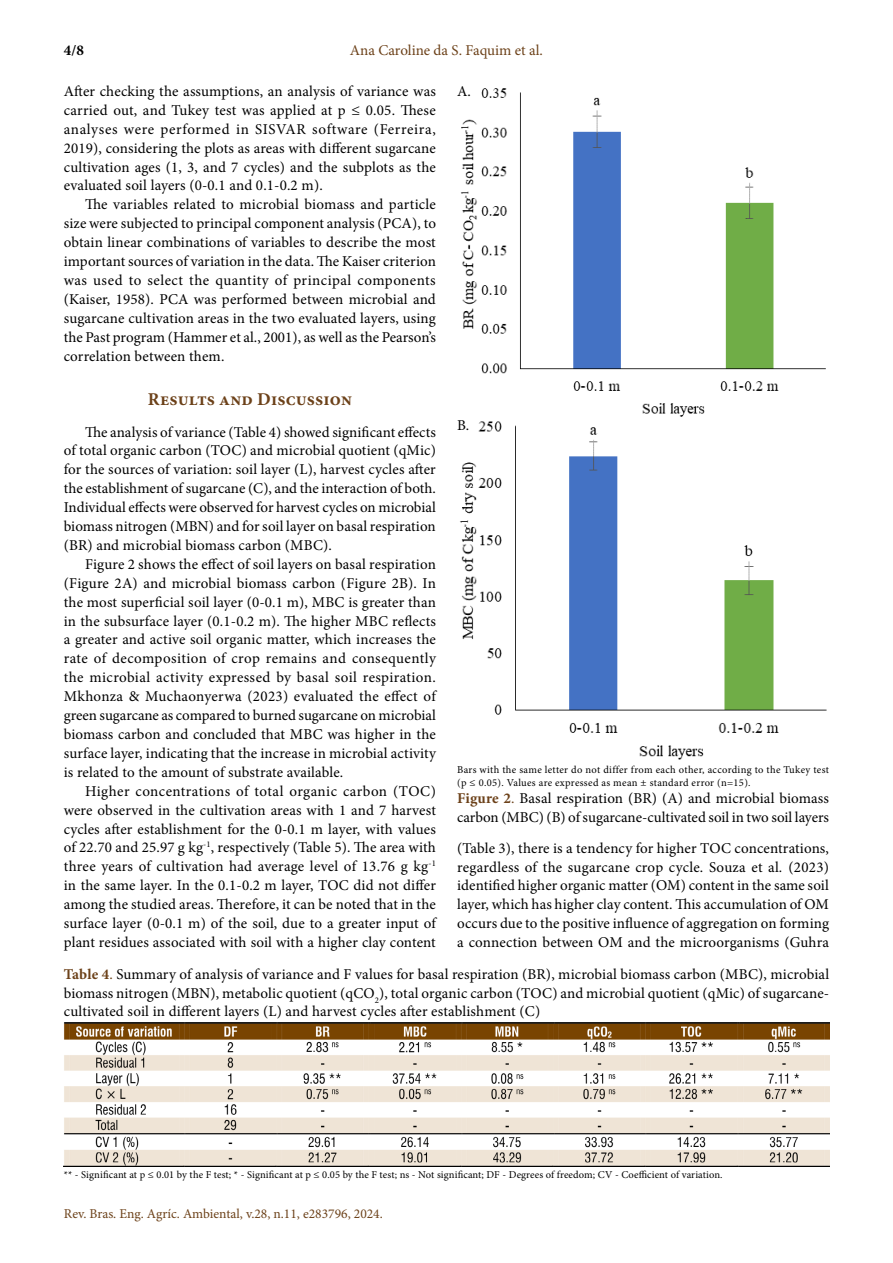
<style>
.page{position:relative;width:893px;height:1263px;background:#fff}
.page>*{position:absolute;margin:0;border:0;box-sizing:border-box;transform-origin:0 0}
.t1{font:700 18px "Minion Pro";letter-spacing:.01em;color:#6c4119}
.t2{font:15px/18.9px "Minion Pro";letter-spacing:.005em;color:#000;text-align:justify}
.t3{font:15px "Minion Pro";color:#6c4119}
.t4{font:700 15px "Minion Pro";color:#000}
.t5{font:13.5px "Minion Pro";color:#6c4119}
.t6{font:10.5px/12.6px "Minion Pro";letter-spacing:.02em;color:#000}
.s1{font-weight:700;color:#6c4119}
.s2{color:#6c4119}
.s3{font-style:italic}
</style>
<div class="page">
<img style="left:64px;top:1023px;width:765px;height:143px">
<img style="left:460px;top:88px;width:367px;height:672px">
<p class="t4" style="left:64px;top:40px;width:21px">4/8</p>
<p class="t3" style="left:350px;top:40px;width:195px">Ana Caroline da S. Faquim et al.</p>
<p class="t2" style="left:64px;top:82px;width:374px">After checking the assumptions, an analysis of variance was carried out, and Tukey test was applied at p ≤ 0.05. These analyses were performed in SISVAR software (Ferreira, 2019), considering the plots as areas with different sugarcane cultivation ages (1, 3, and 7 cycles) and the subplots as the evaluated soil layers (0-0.1 and 0.1-0.2 m).</p>
<p class="t2" style="left:64px;top:195px;width:374px;text-indent:21px">The variables related to microbial biomass and particle size were subjected to principal component analysis (PCA), to obtain linear combinations of variables to describe the most important sources of variation in the data. The Kaiser criterion was used to select the quantity of principal components (Kaiser, 1958). PCA was performed between microbial and sugarcane cultivation areas in the two evaluated layers, using the Past program (Hammer et al., 2001), as well as the Pearson’s correlation between them.</p>
<p class="t1" style="left:148px;top:386px;width:206px">Results and Discussion</p>
<p class="t2" style="left:64px;top:422px;width:374px;text-indent:21px">The analysis of variance (Table 4) showed significant effects of total organic carbon (TOC) and microbial quotient (qMic) for the sources of variation: soil layer (L), harvest cycles after the establishment of sugarcane (C), and the interaction of both.<br>Individual effects were observed for harvest cycles on microbial biomass nitrogen (MBN) and for soil layer on basal respiration (BR) and microbial biomass carbon (MBC).</p>
<p class="t2" style="left:64px;top:555px;width:374px;text-indent:21px">Figure 2 shows the effect of soil layers on basal respiration (Figure 2A) and microbial biomass carbon (Figure 2B). In the most superficial soil layer (0-0.1 m), MBC is greater than in the subsurface layer (0.1-0.2 m). The higher MBC reflects a greater and active soil organic matter, which increases the rate of decomposition of crop remains and consequently the microbial activity expressed by basal soil respiration.<br>Mkhonza &amp; Muchaonyerwa (2023) evaluated the effect of green sugarcane as compared to burned sugarcane on microbial biomass carbon and concluded that MBC was higher in the surface layer, indicating that the increase in microbial activity is related to the amount of substrate available.</p>
<p class="t2" style="left:64px;top:781px;width:374px;text-indent:21px">Higher concentrations of total organic carbon (TOC) were observed in the cultivation areas with 1 and 7 harvest cycles after establishment for the 0-0.1 m layer, with values of 22.70 and 25.97 g kg<sup>-1</sup>, respectively (Table 5). The area with three years of cultivation had average level of 13.76 g kg<sup>-1 </sup>in the same layer. In the 0.1-0.2 m layer, TOC did not differ among the studied areas. Therefore, it can be noted that in the surface layer (0-0.1 m) of the soil, due to a greater input of plant residues associated with soil with a higher clay content</p>
<p class="t2" style="left:457px;top:82px;width:15px">A.</p>
<p class="t2" style="left:457px;top:416px;width:13px">B.</p>
<p class="t6" style="left:457px;top:763px;width:373px">Bars with the same letter do not differ from each other, according to the Tukey test (p ≤ 0.05). Values are expressed as mean ± standard error (n=15).</p>
<p class="t2" style="left:457px;top:789px;width:373px"><span class="s1">Figure 2</span><span class="s2">.</span> Basal respiration (BR) (A) and microbial biomass carbon (MBC) (B) of sugarcane-cultivated soil in two soil layers</p>
<p class="t2" style="left:457px;top:839px;width:373px">(Table 3), there is a tendency for higher TOC concentrations, regardless of the sugarcane crop cycle. Souza et al<span class="s3">.</span> (2023) identified higher organic matter (OM) content in the same soil layer, which has higher clay content. This accumulation of OM occurs due to the positive influence of aggregation on forming a connection between OM and the microorganisms (Guhra</p>
<p class="t2" style="left:64px;top:965px;width:767px"><span class="s1">Table 4</span><span class="s2">.</span> Summary of analysis of variance and F values for basal respiration (BR), microbial biomass carbon (MBC), microbial biomass nitrogen (MBN), metabolic quotient (qCO<sub>2</sub>), total organic carbon (TOC) and microbial quotient (qMic) of sugarcane&shy;cultivated soil in different layers (L) and harvest cycles after establishment (C)</p>
<p class="t6" style="left:64px;top:1168px;width:660px">** - Significant at p ≤ 0.01 by the F test; * - Significant at p ≤ 0.05 by the F test; ns - Not significant; DF - Degrees of freedom; CV - Coefficient of variation.</p>
<p class="t5" style="left:64px;top:1204px;width:320px">Rev. Bras. Eng. Agríc. Ambiental, v.28, n.11, e283796, 2024.</p>
</div>
